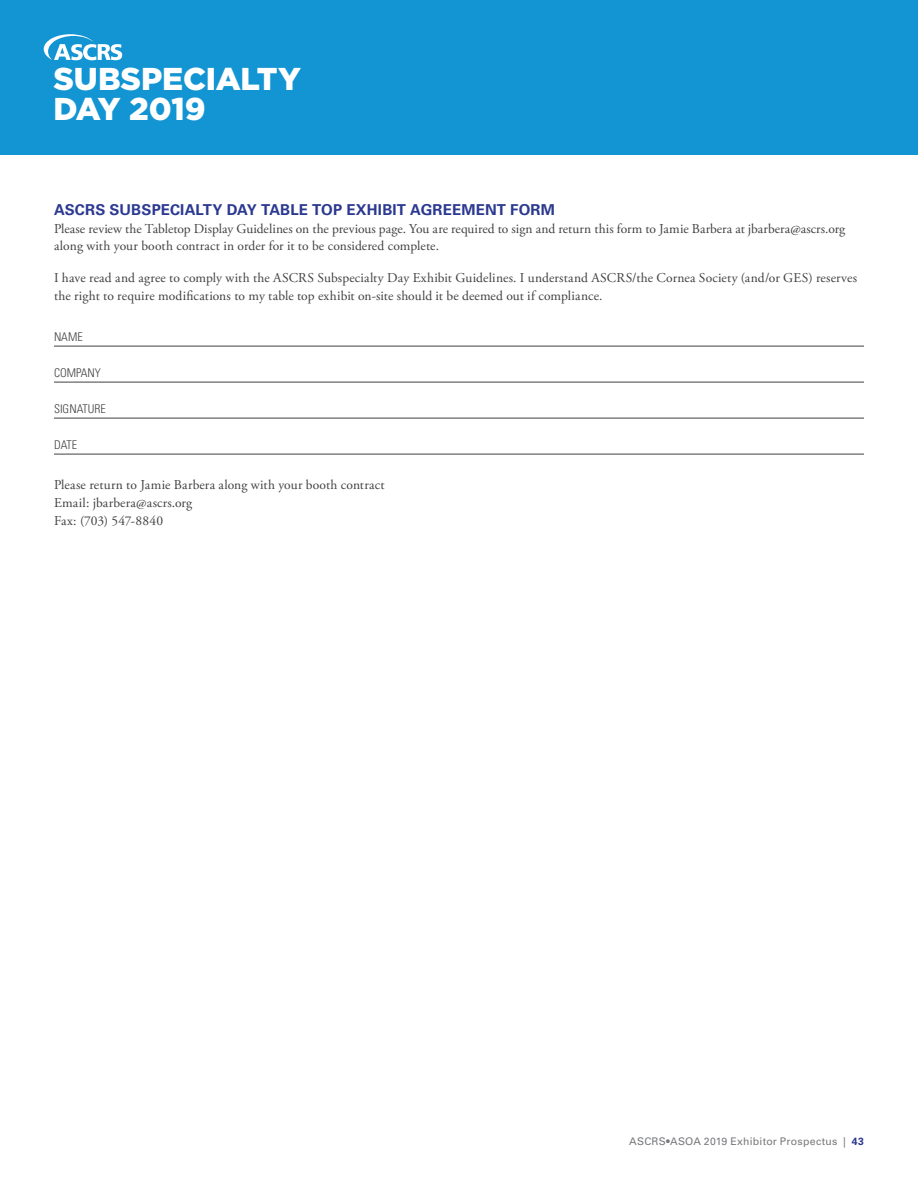
<style>
.page{position:relative;width:918px;height:1188px;background:#fff}
.page>*{position:absolute;margin:0;border:0;box-sizing:border-box;transform-origin:0 0}
.t1{font:900 31.5px/29.8px "Gotham";letter-spacing:-.005em;color:#fff}
.t2{font:700 15px "Univers LT Std";letter-spacing:.01em;color:#2b3990}
.t3{font:13.5px/18px "Adobe Garamond Pro";letter-spacing:.005em;color:#414042}
.t4{font:300 condensed 12px "Univers LT Std";color:#414042}
.t5{font:10.5px "Univers LT Std";letter-spacing:.025em;color:#77787b}
.s1{font-weight:700;color:#2b3990}
</style>
<div class="page">
<div style="left:0;top:0;width:918px;height:155px;background:#1395d3"></div>
<hr style="left:54px;top:346px;width:810px;height:1px;background:#414042">
<hr style="left:54px;top:382px;width:810px;height:1px;background:#414042">
<hr style="left:54px;top:418px;width:810px;height:1px;background:#414042">
<hr style="left:54px;top:454px;width:810px;height:1px;background:#414042">
<svg style="left:44px;top:34px;width:78px;height:26px"></svg>
<h1 class="t1" style="left:53px;top:64px;width:249px">SUBSPECIALTY<br>DAY 2019</h1>
<p class="t2" style="left:54px;top:200px;width:503px">ASCRS SUBSPECIALTY DAY TABLE TOP EXHIBIT AGREEMENT FORM</p>
<p class="t3" style="left:54px;top:220px;width:793px">Please review the Tabletop Display Guidelines on the previous page. You are required to sign and return this form to Jamie Barbera at jbarbera@ascrs.org along with your booth contract in order for it to be considered complete.</p>
<p class="t3" style="left:54px;top:269px;width:805px">I have read and agree to comply with the ASCRS Subspecialty Day Exhibit Guidelines. I understand ASCRS/the Cornea Society (and/or GES) reserves the right to require modifications to my table top exhibit on-site should it be deemed out if compliance.</p>
<p class="t4" style="left:54px;top:330px;width:30px">NAME</p>
<p class="t4" style="left:54px;top:366px;width:48px">COMPANY</p>
<p class="t4" style="left:54px;top:402px;width:53px">SIGNATURE</p>
<p class="t4" style="left:54px;top:438px;width:25px">DATE</p>
<p class="t3" style="left:54px;top:476px;width:332px">Please return to Jamie Barbera along with your booth contract<br>Email: jbarbera@ascrs.org<br>Fax: (703) 547-8840</p>
<p class="t5" style="left:629px;top:1135px;width:236px">ASCRS•ASOA 2019 Exhibitor Prospectus | <span class="s1">43</span></p>
</div>
